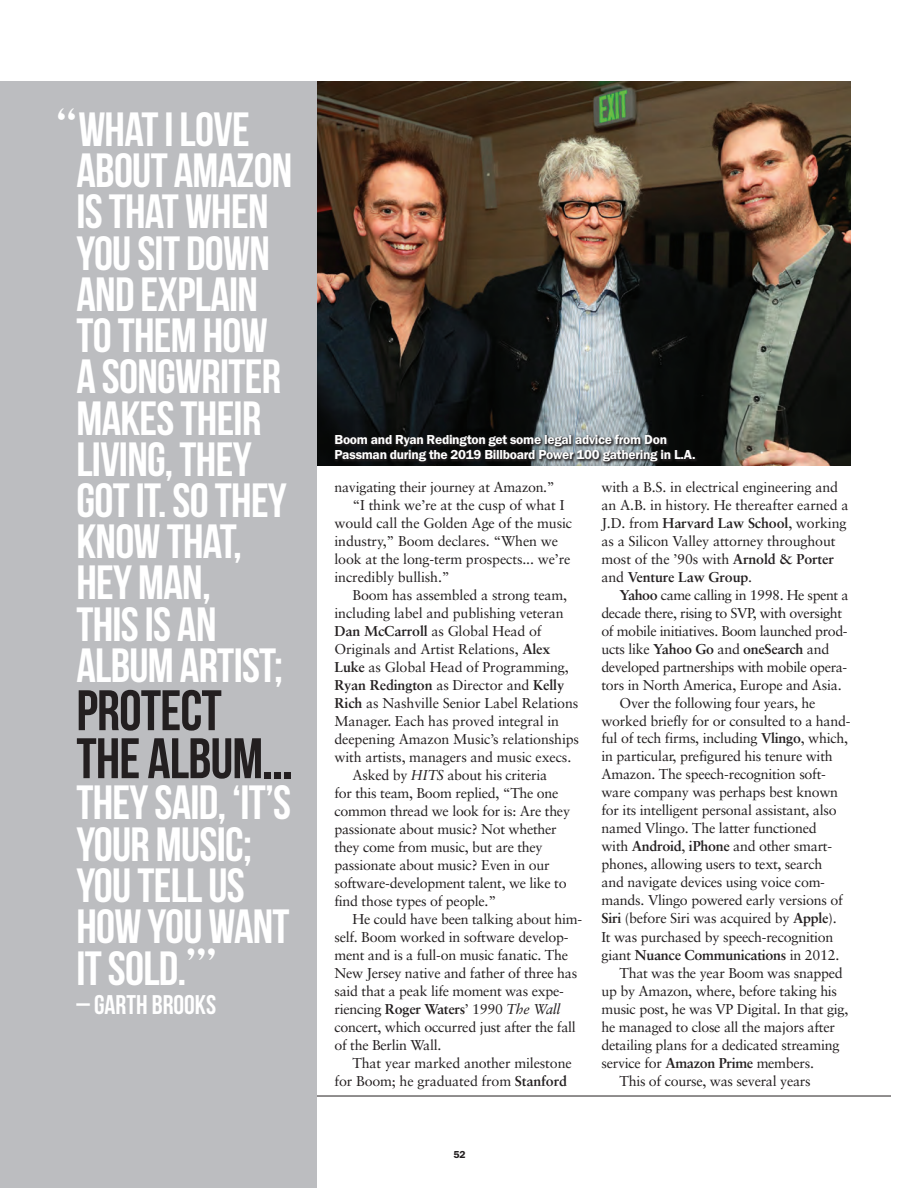
<style>
.page{position:relative;width:918px;height:1188px;background:#fff}
.page>*{position:absolute;margin:0;border:0;box-sizing:border-box;transform-origin:0 0}
.t1{font:57px/48px "Bebas Neue";letter-spacing:-.015em;color:#231f20}
.t2{font:48px/41.2px "Bebas Neue";letter-spacing:-.015em;color:#fff}
.Body_Copy_2-story{font:27px "Bebas Neue";color:#fff}
.Body_Copy_2-story-2{font:14.25px/18px "Sabon";letter-spacing:-.02em;color:#231f20}
.Body_Copy_2-story-3{font:13.5px/15px "Franklin Gothic URW Dem";letter-spacing:-.02em;color:#fff}
.Body_Copy_2-story-4{font:10.5px "Franklin Gothic URW Dem";color:#231f20}
.s1{font-weight:700}
.s2{font-style:italic}
</style>
<div class="page">
<hr style="left:316px;top:1096px;width:575px;height:1px;background:#231f20">
<img style="left:316px;top:81px;width:534px;height:384px">
<div style="left:0;top:81px;width:316px;height:1107px;background:#bcbdc0"></div>
<div style="left:334px;top:434px;width:364px;height:31px;background:#231f20;opacity:.91"></div>
<p class="t2" style="left:76px;top:108px;width:218px;text-indent:-20px"><sup>“</sup>WHAT I LOVE<br>ABOUT AMAZON<br>IS THAT WHEN<br>YOU SIT DOWN<br>AND EXPLAIN<br>TO THEM HOW<br>A SONGWRITER<br>MAKES THEIR<br>LIVING, THEY<br>GOT IT. SO THEY<br>KNOW THAT,<br>HEY MAN,<br>THIS IS AN<br>ALBUM ARTIST;</p>
<p class="t1" style="left:76px;top:686px;width:218px">PROTECT<br>THE ALBUM...</p>
<p class="t2" style="left:76px;top:782px;width:216px">THEY SAID, ‘IT’S<br>YOUR MUSIC;<br>YOU TELL US<br>HOW YOU WANT<br>IT SOLD.<sup>’”</sup></p>
<p class="Body_Copy_2-story" style="left:76px;top:990px;width:141px">– GARTH BROOKS</p>
<p class="Body_Copy_2-story-3" style="left:334px;top:432px;width:363px">Boom and Ryan Redington get some legal advice from Don<br>Passman during the 2019 Billboard Power 100 gathering in L.A.</p>
<p class="Body_Copy_2-story-2" style="left:334px;top:477px;width:222px">navigating their journey at Amazon.”</p>
<p class="Body_Copy_2-story-2" style="left:334px;top:495px;width:239px;text-indent:18px">“I think we’re at the cusp of what I would call the Golden Age of the music industry,” Boom declares. “When we look at the long-term prospects... we’re incredibly bullish.”</p>
<p class="Body_Copy_2-story-2" style="left:334px;top:585px;width:246px;text-indent:18px">Boom has assembled a strong team, including label and publishing veteran <span class="s1">Dan McCarroll</span> as Global Head of Originals and Artist Relations, <span class="s1">Alex Luke</span> as Global Head of Programming, <span class="s1">Ryan Redington</span> as Director and <span class="s1">Kelly Rich</span> as Nashville Senior Label Relations Manager. Each has proved integral in deepening Amazon Music’s relationships with artists, managers and music execs.</p>
<p class="Body_Copy_2-story-2" style="left:334px;top:765px;width:237px;text-indent:18px">Asked by <span class="s2">HITS</span> about his criteria<br>for this team, Boom replied, “The one common thread we look for is: Are they passionate about music? Not whether they come from music, but are they passionate about music? Even in our software-development talent, we like to find those types of people.”</p>
<p class="Body_Copy_2-story-2" style="left:334px;top:909px;width:249px;text-indent:18px">He could have been talking about him&shy;self. Boom worked in software develop&shy;ment and is a full-on music fanatic. The New Jersey native and father of three has said that a peak life moment was expe&shy;riencing <span class="s1">Roger Waters</span>’ 1990 <span class="s2">The Wall </span>concert, which occurred just after the fall of the Berlin Wall.</p>
<p class="Body_Copy_2-story-2" style="left:334px;top:1053px;width:239px;text-indent:18px">That year marked another milestone for Boom; he graduated from <span class="s1">Stanford</span></p>
<p class="Body_Copy_2-story-2" style="left:602px;top:477px;width:248px">with a B.S. in electrical engineering and an A.B. in history. He thereafter earned a J.D. from <span class="s1">Harvard Law School</span>, working as a Silicon Valley attorney throughout most of the ’90s with <span class="s1">Arnold &amp; Porter </span>and <span class="s1">Venture Law Group</span>.</p>
<p class="Body_Copy_2-story-2" style="left:602px;top:585px;width:249px;text-indent:18px"><span class="s1">Yahoo</span> came calling in 1998. He spent a decade there, rising to SVP, with oversight of mobile initiatives. Boom launched prod&shy;ucts like <span class="s1">Yahoo Go</span> and <span class="s1">oneSearch</span> and developed partnerships with mobile opera&shy;tors in North America, Europe and Asia.</p>
<p class="Body_Copy_2-story-2" style="left:602px;top:693px;width:251px;text-indent:18px">Over the following four years, he worked briefly for or consulted to a hand&shy;ful of tech firms, including <span class="s1">Vlingo</span>, which, in particular, prefigured his tenure with Amazon. The speech-recognition soft&shy;ware company was perhaps best known for its intelligent personal assistant, also named Vlingo. The latter functioned<br>with <span class="s1">Android</span>, <span class="s1">iPhone</span> and other smart&shy;phones, allowing users to text, search<br>and navigate devices using voice com&shy;mands. Vlingo powered early versions of <span class="s1">Siri</span> (before Siri was acquired by <span class="s1">Apple</span>).<br>It was purchased by speech-recognition giant <span class="s1">Nuance Communications</span> in 2012.</p>
<p class="Body_Copy_2-story-2" style="left:602px;top:963px;width:248px;text-indent:18px">That was the year Boom was snapped up by Amazon, where, before taking his music post, he was VP Digital. In that gig, he managed to close all the majors after detailing plans for a dedicated streaming service for <span class="s1">Amazon Prime</span> members.</p>
<p class="Body_Copy_2-story-2" style="left:619px;top:1071px;width:193px">This of course, was several years</p>
<p class="Body_Copy_2-story-4" style="left:453px;top:1148px;width:14px">52</p>
</div>
